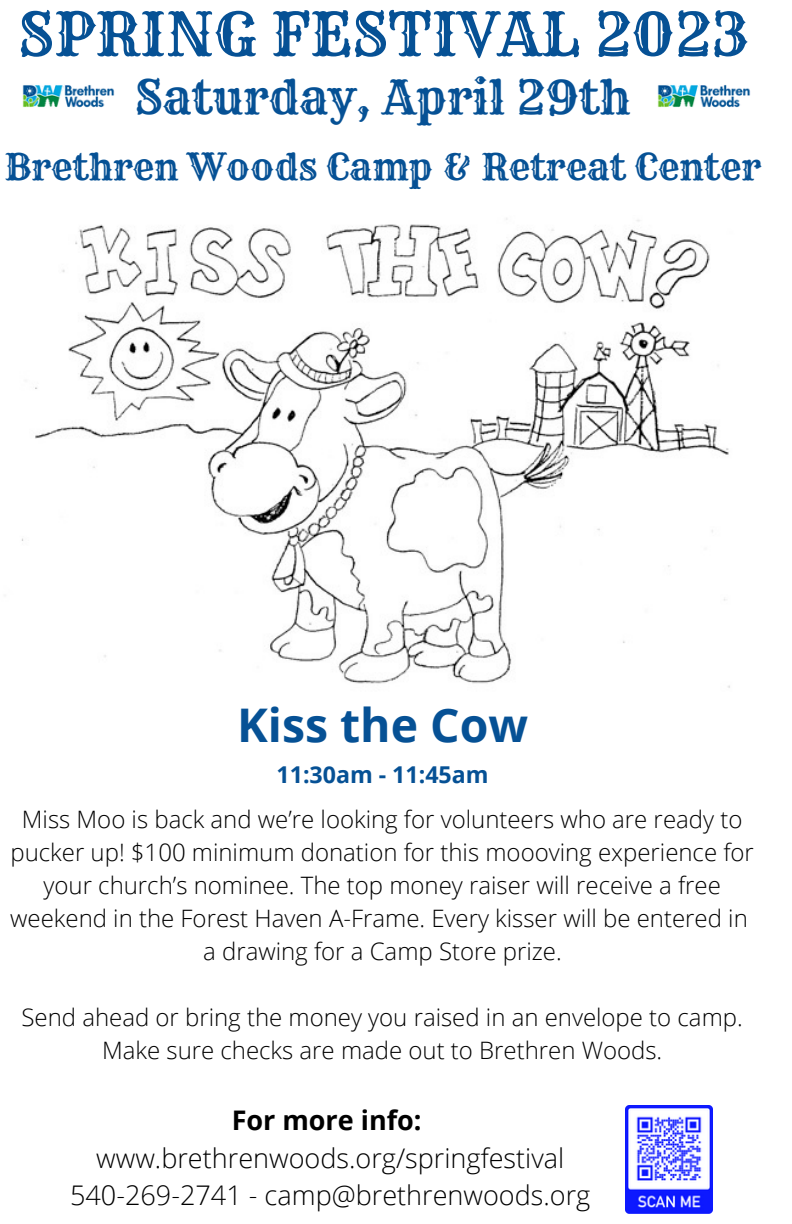
<style>
.page{position:relative;width:792px;height:1224px;background:#fff}
.page>*{position:absolute;margin:0;border:0;box-sizing:border-box;transform-origin:0 0}
.t1{font:59.2px "Rye";color:#065195}
.t2{font:46.4px "Rye";color:#065195}
.t3{font:700 46.4px "Open Sans";color:#065195}
.t4{font:36.2px "Rye";color:#065195}
.t5{font:300 27px/37.6px "Open Sans";color:#000;text-align:center}
.t6{font:700 27px "Open Sans";color:#000}
.t7{font:300 24px/33px "Open Sans";color:#000;text-align:center}
.t8{font:700 23.2px "Open Sans";color:#065195}
</style>
<div class="page">
<img style="left:22px;top:85px;width:93px;height:23px">
<img style="left:657px;top:85px;width:94px;height:23px">
<img style="left:626px;top:1105px;width:87px;height:108px">
<img style="left:21px;top:218px;width:709px;height:470px">
<h1 class="t1" style="left:18px;top:-2px;width:731px">SPRING FESTIVAL 2023</h1>
<h2 class="t2" style="left:134px;top:68px;width:498px">Saturday, April 29th</h2>
<h3 class="t4" style="left:5px;top:144px;width:758px">Brethren Woods Camp &amp; Retreat Center</h3>
<h2 class="t3" style="left:237px;top:692px;width:293px">Kiss the Cow</h2>
<p class="t8" style="left:277px;top:758px;width:213px">11:30am - 11:45am</p>
<p class="t7" style="left:10px;top:802px;width:745px">Miss Moo is back and we’re looking for volunteers who are ready to pucker up! $100 minimum donation for this moooving experience for your church’s nominee. The top money raiser will receive a free weekend in the Forest Haven A-Frame. Every kisser will be entered in a drawing for a Camp Store prize.</p>
<p class="t7" style="left:22px;top:1000px;width:723px">Send ahead or bring the money you raised in an envelope to camp.<br>Make sure checks are made out to Brethren Woods.</p>
<p class="t6" style="left:232px;top:1101px;width:191px">For more info:</p>
<p class="t5" style="left:70px;top:1139px;width:522px">www.brethrenwoods.org/springfestival<br>540-269-2741 - camp@brethrenwoods.org</p>
</div>
